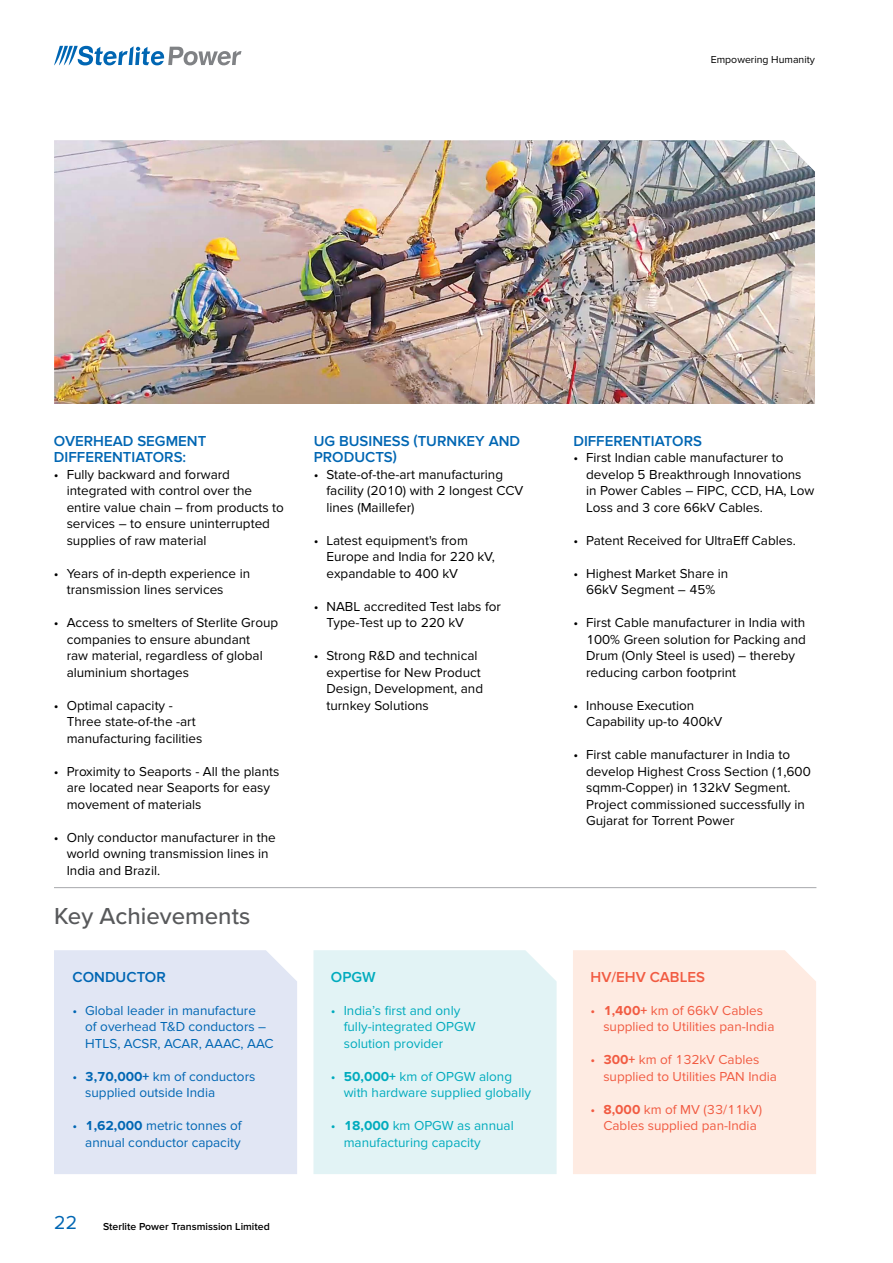
<style>
.page{position:relative;width:893px;height:1263px;background:#fff}
.page>*{position:absolute;margin:0;border:0;box-sizing:border-box;transform-origin:0 0}
.t1{font:500 24px "Proxima Nova";color:#58595b}
.t2{font:19.5px "Proxima Nova";color:#0066b3}
.t3{font:600 15px/16.5px "Proxima Nova";color:#0066b3}
.t4{font:600 15px "Proxima Nova";color:#f15b42}
.t5{font:600 15px "Proxima Nova";color:#00abbd}
.t6{font:13.5px/16.5px "Proxima Nova";color:#000}
.t7{font:13.5px/16.5px "Proxima Nova";color:#0066b3}
.t8{font:13.5px/16.5px "Proxima Nova";color:#00abbd}
.t9{font:13.5px/16.5px "Proxima Nova";color:#f15b42}
.t10{font:600 10.5px "Proxima Nova";color:#000}
.t11{font:10.5px "Proxima Nova";color:#000}
.s1{font-weight:700}
</style>
<div class="page">
<div style="left:54px;top:950px;width:243px;height:224px;background:#e1e6f4"></div>
<div style="left:313px;top:950px;width:244px;height:224px;background:#e2f3f5"></div>
<div style="left:573px;top:950px;width:243px;height:224px;background:#feebe2"></div>
<hr style="left:54px;top:887px;width:762px;height:1px;background:#a7a9ac">
<img style="left:54px;top:140px;width:761px;height:264px">
<svg style="left:54px;top:46px;width:188px;height:19px"></svg>
<p class="t11" style="left:711px;top:54px;width:106px">Empowering Humanity</p>
<p class="t3" style="left:54px;top:433px;width:154px">OVERHEAD SEGMENT<br>DIFFERENTIATORS:</p>
<p class="t6" style="left:67px;top:466px;width:219px;text-indent:-13px">• Fully backward and forward integrated with control over the entire value chain – from products to services – to ensure uninterrupted supplies of raw material</p>
<p class="t6" style="left:67px;top:565px;width:185px;text-indent:-13px">• Years of in-depth experience in transmission lines services</p>
<p class="t6" style="left:67px;top:614px;width:213px;text-indent:-13px">• Access to smelters of Sterlite Group companies to ensure abundant<br>raw material, regardless of global aluminium shortages</p>
<p class="t6" style="left:67px;top:697px;width:137px;text-indent:-13px">• Optimal capacity -<br>Three state-of-the -art manufacturing facilities</p>
<p class="t6" style="left:67px;top:763px;width:214px;text-indent:-13px">• Proximity to Seaports - All the plants are located near Seaports for easy movement of materials</p>
<p class="t6" style="left:67px;top:829px;width:211px;text-indent:-13px">• Only conductor manufacturer in the world owning transmission lines in<br>India and Brazil.</p>
<h1 class="t1" style="left:54px;top:898px;width:198px">Key Achievements</h1>
<p class="t3" style="left:72px;top:969px;width:95px">CONDUCTOR</p>
<p class="t7" style="left:85px;top:1002px;width:190px;text-indent:-13px">• Global leader in manufacture<br>of overhead T&amp;D conductors –<br>HTLS, ACSR, ACAR, AAAC, AAC</p>
<p class="t7" style="left:85px;top:1068px;width:172px;text-indent:-13px">• <span class="s1">3,70,000+</span> km of conductors supplied outside India</p>
<p class="t7" style="left:72px;top:1118px;width:171px;text-align:right">• <span class="s1">1,62,000</span> metric tonnes of annual conductor capacity</p>
<h2 class="t2" style="left:54px;top:1212px;width:25px">22</h2>
<p class="t10" style="left:103px;top:1221px;width:168px">Sterlite Power Transmission Limited</p>
<p class="t3" style="left:314px;top:433px;width:208px">UG BUSINESS (TURNKEY AND<br>PRODUCTS)</p>
<p class="t6" style="left:326px;top:466px;width:199px;text-indent:-13px">• State-of-the-art manufacturing facility (2010) with 2 longest CCV lines (Maillefer)</p>
<p class="t6" style="left:326px;top:532px;width:170px;text-indent:-13px">• Latest equipment's from<br>Europe and India for 220 kV, expandable to 400 kV</p>
<p class="t6" style="left:326px;top:598px;width:176px;text-indent:-13px">• NABL accredited Test labs for<br>Type-Test up to 220 kV</p>
<p class="t6" style="left:326px;top:647px;width:158px;text-indent:-13px">• Strong R&amp;D and technical expertise for New Product<br>Design, Development, and turnkey Solutions</p>
<p class="t5" style="left:331px;top:968px;width:46px">OPGW</p>
<p class="t8" style="left:344px;top:1002px;width:133px;text-indent:-13px">• India’s first and only fully-integrated OPGW solution provider</p>
<p class="t8" style="left:344px;top:1068px;width:189px;text-indent:-13px">• <span class="s1">50,000+</span> km of OPGW along with hardware supplied globally</p>
<p class="t8" style="left:344px;top:1118px;width:172px;text-indent:-13px">• <span class="s1">18,000</span> km OPGW as annual manufacturing capacity</p>
<p class="t3" style="left:573px;top:433px;width:130px">DIFFERENTIATORS</p>
<p class="t6" style="left:586px;top:449px;width:230px;text-indent:-13px">• First Indian cable manufacturer to develop 5 Breakthrough Innovations in Power Cables – FIPC, CCD, HA, Low Loss and 3 core 66kV Cables.</p>
<p class="t6" style="left:573px;top:532px;width:224px">• Patent Received for UltraEff Cables.</p>
<p class="t6" style="left:573px;top:565px;width:156px;text-align:center">• Highest Market Share in<br>66kV Segment – 45%</p>
<p class="t6" style="left:586px;top:614px;width:221px;text-indent:-13px">• First Cable manufacturer in India with 100% Green solution for Packing and Drum (Only Steel is used) – thereby reducing carbon footprint</p>
<p class="t6" style="left:586px;top:697px;width:138px;text-indent:-13px">• Inhouse Execution<br>Capability up-to 400kV</p>
<p class="t6" style="left:586px;top:746px;width:226px;text-indent:-13px">• First cable manufacturer in India to develop Highest Cross Section (1,600 sqmm-Copper) in 132kV Segment.<br>Project commissioned successfully in Gujarat for Torrent Power</p>
<p class="t4" style="left:591px;top:968px;width:116px">HV/EHV CABLES</p>
<p class="t9" style="left:603px;top:1002px;width:173px;text-indent:-13px">• <span class="s1">1,400+</span> km of 66kV Cables supplied to Utilities pan-India</p>
<p class="t9" style="left:603px;top:1052px;width:175px;text-indent:-13px">• <span class="s1">300+</span> km of 132kV Cables supplied to Utilities PAN India</p>
<p class="t9" style="left:591px;top:1101px;width:173px;text-align:center">• <span class="s1">8,000</span> km of MV (33/11kV)<br>Cables supplied pan-India</p>
</div>
